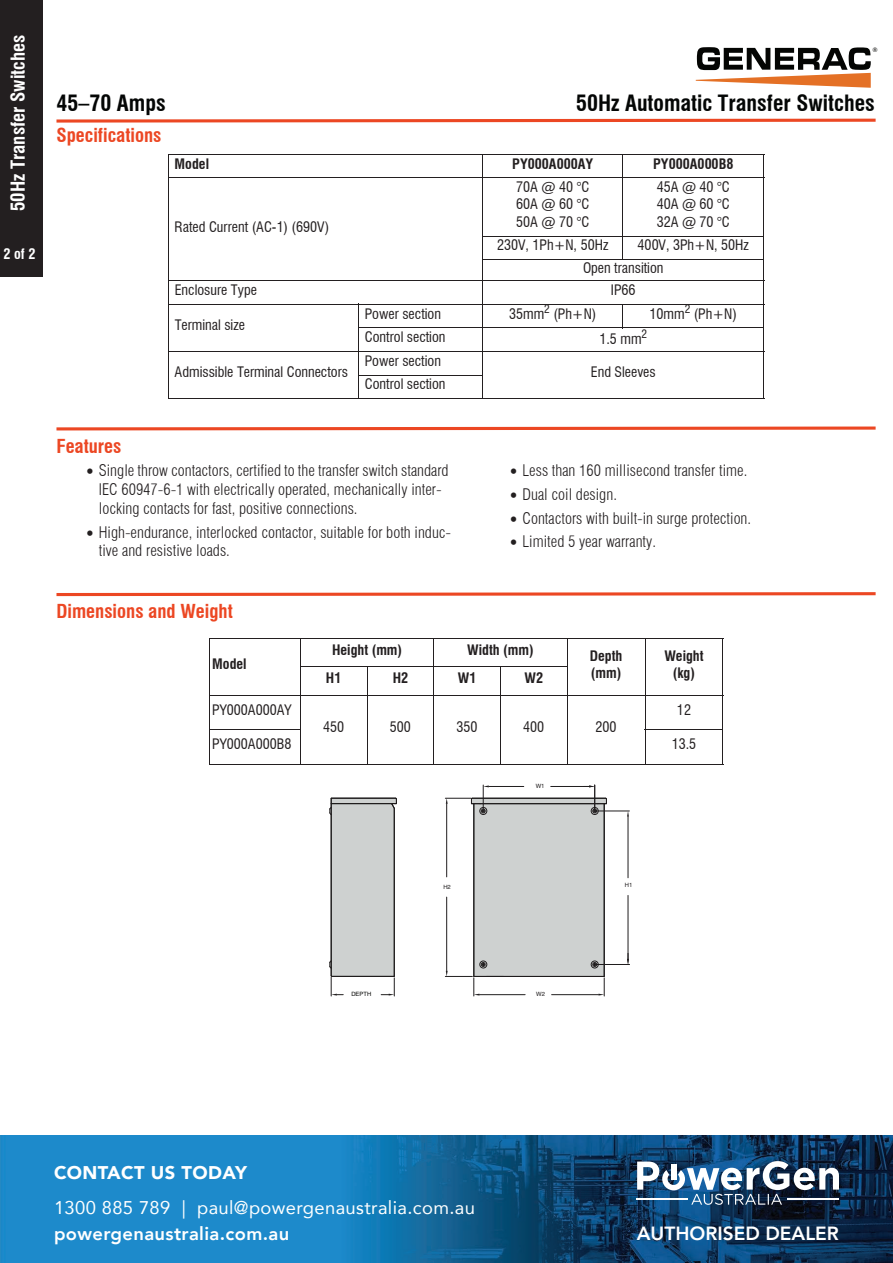
<style>
.page{position:relative;width:893px;height:1263px;background:#fff}
.page>*{position:absolute;margin:0;border:0;box-sizing:border-box;transform-origin:0 0}
.t1{font:700 21.9px "Swis 721 Cn BT";color:#040605}
.t2{font:800 19.05px "Avenir";color:#fff}
.t3{font:700 18.9px "Swis 721 Cn BT";color:#ec4723}
.t4{font:700 18.9px "Swis 721 Cn BT";color:#fff}
.t5{font:18.3px "Avenir";letter-spacing:.02em;color:#fff}
.t6{font:800 18.3px "Avenir";letter-spacing:.02em;color:#fff}
.t7{font:900 18.3px "Avenir";letter-spacing:.02em;color:#fff}
.t8{font:15.6px/18.9px "Swis 721 Lt Cn BT";color:#231f20}
.t9{font:14.1px/17.2px "Swis 721 Cn BT";color:#231f20;text-align:justify}
.t10{font:700 14.1px/17.2px "Swis 721 Cn BT";color:#231f20}
.t11{font:700 14.1px "Swis 721 Cn BT";color:#fff}
.t12{font:6.3px "Swiss 721 BT";color:#040503}
.t13{font:5.85px "Helvetica";color:#201d1e}
.t14{font:5.85px "Helvetica";color:#040503}
.s1{font-family:"Courier New";font-weight:700;font-size:17.25px}
</style>
<div class="page">
<img style="left:0;top:1135px;width:893px;height:128px">
<svg style="left:637px;top:1161px;width:202px;height:44px"></svg>
<div style="left:671px;top:1164px;width:5px;height:16px;background:#fff"></div>
<div style="left:0;top:0;width:43px;height:276px;background:#231f20"></div>
<hr style="left:43px;top:0;width:1px;height:277px;background:#231f20">
<hr style="left:0;top:276px;width:43px;height:1px;background:#231f20">
<hr style="left:168px;top:155px;width:1px;height:243px;background:#231f20">
<hr style="left:358px;top:304px;width:1px;height:95px;background:#231f20">
<hr style="left:482px;top:154px;width:1px;height:245px;background:#231f20">
<hr style="left:622px;top:154px;width:1px;height:106px;background:#231f20">
<svg style="left:622px;top:305px;width:1px;height:23px"></svg>
<hr style="left:763px;top:155px;width:1px;height:243px;background:#231f20">
<hr style="left:168px;top:154px;width:596px;height:1px;background:#231f20">
<hr style="left:168px;top:178px;width:596px;height:1px;background:#231f20">
<hr style="left:482px;top:236px;width:282px;height:1px;background:#231f20">
<hr style="left:482px;top:259px;width:282px;height:1px;background:#231f20">
<hr style="left:168px;top:280px;width:596px;height:1px;background:#231f20">
<hr style="left:168px;top:304px;width:596px;height:1px;background:#231f20">
<hr style="left:358px;top:328px;width:406px;height:1px;background:#231f20">
<hr style="left:168px;top:351px;width:596px;height:1px;background:#231f20">
<hr style="left:358px;top:375px;width:125px;height:1px;background:#231f20">
<hr style="left:168px;top:398px;width:596px;height:1px;background:#231f20">
<hr style="left:209px;top:639px;width:1px;height:125px;background:#231f20">
<hr style="left:300px;top:638px;width:1px;height:126px;background:#231f20">
<hr style="left:367px;top:666px;width:1px;height:98px;background:#231f20">
<hr style="left:433px;top:638px;width:1px;height:126px;background:#231f20">
<hr style="left:500px;top:666px;width:1px;height:98px;background:#231f20">
<hr style="left:567px;top:638px;width:1px;height:126px;background:#231f20">
<hr style="left:645px;top:638px;width:1px;height:126px;background:#231f20">
<hr style="left:722px;top:639px;width:1px;height:125px;background:#231f20">
<hr style="left:209px;top:638px;width:514px;height:1px;background:#231f20">
<hr style="left:300px;top:666px;width:267px;height:1px;background:#231f20">
<hr style="left:209px;top:695px;width:514px;height:1px;background:#231f20">
<hr style="left:209px;top:729px;width:92px;height:1px;background:#231f20">
<hr style="left:645px;top:729px;width:78px;height:1px;background:#231f20">
<hr style="left:209px;top:764px;width:514px;height:1px;background:#231f20">
<svg style="left:696px;top:47px;width:175px;height:41px"></svg>
<svg style="left:56px;top:119px;width:820px;height:4px;background:#f07358"></svg>
<svg style="left:56px;top:426px;width:820px;height:4px;background:#f0765b"></svg>
<svg style="left:56px;top:592px;width:820px;height:4px;background:#f07054"></svg>
<div style="left:474px;top:804px;width:130px;height:172px;background:#ced1d0"></div>
<hr style="left:446px;top:804px;width:1px;height:73px;background:#201d1e">
<hr style="left:446px;top:897px;width:1px;height:74px;background:#201d1e">
<svg style="left:329px;top:798px;width:68px;height:198px;background:#cacccb"></svg>
<hr style="left:596px;top:811px;width:33px;height:1px;background:#201d1e">
<hr style="left:596px;top:964px;width:33px;height:1px;background:#201d1e">
<hr style="left:628px;top:816px;width:1px;height:62px;background:#201d1e">
<hr style="left:628px;top:895px;width:1px;height:64px;background:#201d1e">
<svg style="left:627px;top:953px;width:2px;height:11px"></svg>
<hr style="left:474px;top:804px;width:1px;height:172px;background:#201d1e">
<hr style="left:604px;top:804px;width:1px;height:172px;background:#201d1e">
<hr style="left:474px;top:976px;width:130px;height:1px;background:#201d1e">
<div style="left:480px;top:961px;width:7px;height:7px;border:1px solid #201d1e;border-radius:50%"></div>
<div style="left:591px;top:961px;width:7px;height:7px;border:1px solid #201d1e;border-radius:50%"></div>
<svg style="left:592px;top:962px;width:5px;height:5px"></svg>
<div style="left:480px;top:807px;width:7px;height:8px;border:1px solid #201d1e;border-radius:50%"></div>
<div style="left:591px;top:807px;width:7px;height:8px;border:1px solid #201d1e;border-radius:50%"></div>
<hr style="left:479px;top:994px;width:46px;height:1px;background:#201d1e">
<hr style="left:552px;top:994px;width:46px;height:1px;background:#201d1e">
<svg style="left:445px;top:962px;width:58px;height:34px"></svg>
<svg style="left:598px;top:978px;width:7px;height:18px"></svg>
<svg style="left:445px;top:785px;width:162px;height:28px"></svg>
<p class="t4" style="left:6px;top:211px;width:178px;rotate:-90deg">50Hz Transfer Switches</p>
<p class="t11" style="left:4px;top:246px;width:33px">2 of 2</p>
<p class="t12" style="left:872px;top:46px;width:7px">®</p>
<h1 class="t1" style="left:56px;top:90px;width:111px">45–70 Amps</h1>
<h1 class="t1" style="left:576px;top:90px;width:300px">50Hz Automatic Transfer Switches</h1>
<p class="t3" style="left:56px;top:124px;width:107px">Specifications</p>
<p class="t10" style="left:175px;top:155px;width:36px">Model</p>
<p class="t10" style="left:512px;top:155px;width:83px">PY000A000AY</p>
<p class="t10" style="left:653px;top:155px;width:82px">PY000A000B8</p>
<p class="t9" style="left:175px;top:218px;width:156px">Rated Current (AC-1) (690V)</p>
<p class="t9" style="left:516px;top:178px;width:75px">70A @ 40 °C 60A @ 60 °C 50A @ 70 °C</p>
<p class="t9" style="left:657px;top:178px;width:75px">45A @ 40 °C 40A @ 60 °C 32A @ 70 °C</p>
<p class="t9" style="left:497px;top:236px;width:113px">230V, 1Ph+N, 50Hz</p>
<p class="t9" style="left:583px;top:234px;width:167px;line-height:22.4px;text-indent:55px">400V, 3Ph+N, 50Hz<br>Open transition</p>
<p class="t9" style="left:175px;top:281px;width:84px">Enclosure Type</p>
<p class="t9" style="left:611px;top:281px;width:26px">IP66</p>
<p class="t9" style="left:175px;top:317px;width:72px">Terminal size</p>
<p class="t9" style="left:365px;top:305px;width:78px">Power section</p>
<p class="t9" style="left:509px;top:305px;width:89px">35mm<sup>2</sup> (Ph+N)</p>
<p class="t9" style="left:650px;top:305px;width:89px">10mm<sup>2</sup> (Ph+N)</p>
<p class="t9" style="left:365px;top:328px;width:82px">Control section</p>
<p class="t9" style="left:599px;top:330px;width:49px">1.5 mm<sup>2</sup></p>
<p class="t9" style="left:175px;top:364px;width:175px">Admissible Terminal Connectors</p>
<p class="t9" style="left:365px;top:352px;width:78px">Power section</p>
<p class="t9" style="left:365px;top:375px;width:82px">Control section</p>
<p class="t3" style="left:56px;top:435px;width:67px">Features</p>
<p class="t8" style="left:99px;top:461px;width:351px;text-indent:-14px"><span class="s1">•</span> Single throw contactors, certified to the transfer switch standard<br>IEC 60947-6-1 with electrically operated, mechanically inter&shy;locking contacts for fast, positive connections.</p>
<p class="t8" style="left:99px;top:522px;width:354px;text-indent:-14px"><span class="s1">•</span> High-endurance, interlocked contactor, suitable for both induc&shy;tive and resistive loads.</p>
<p class="t3" style="left:56px;top:600px;width:178px">Dimensions and Weight</p>
<p class="t9" style="left:591px;top:364px;width:66px">End Sleeves</p>
<p class="t8" style="left:508px;top:461px;width:240px"><span class="s1">•</span> Less than 160 millisecond transfer time.</p>
<p class="t8" style="left:508px;top:485px;width:110px"><span class="s1">•</span> Dual coil design.</p>
<p class="t8" style="left:508px;top:508px;width:244px"><span class="s1">•</span> Contactors with built-in surge protection.</p>
<p class="t8" style="left:508px;top:532px;width:149px"><span class="s1">•</span> Limited 5 year warranty.</p>
<p class="t10" style="left:212px;top:655px;width:36px">Model</p>
<p class="t9" style="left:212px;top:701px;width:81px">PY000A000AY</p>
<p class="t10" style="left:332px;top:641px;width:72px">Height (mm)</p>
<p class="t10" style="left:467px;top:641px;width:68px">Width (mm)</p>
<p class="t10" style="left:590px;top:647px;width:34px">Depth (mm)</p>
<p class="t10" style="left:664px;top:647px;width:41px;text-align:center">Weight (kg)</p>
<p class="t10" style="left:326px;top:670px;width:17px">H1</p>
<p class="t10" style="left:393px;top:670px;width:17px">H2</p>
<p class="t10" style="left:458px;top:670px;width:20px">W1</p>
<p class="t10" style="left:524px;top:670px;width:20px">W2</p>
<p class="t9" style="left:323px;top:718px;width:23px">450</p>
<p class="t9" style="left:390px;top:718px;width:23px">500</p>
<p class="t9" style="left:457px;top:718px;width:23px">350</p>
<p class="t9" style="left:523px;top:718px;width:23px">400</p>
<p class="t9" style="left:596px;top:718px;width:23px">200</p>
<p class="t9" style="left:677px;top:701px;width:16px">12</p>
<p class="t9" style="left:212px;top:735px;width:81px">PY000A000B8</p>
<p class="t9" style="left:672px;top:735px;width:26px">13.5</p>
<p class="t13" style="left:536px;top:782px;width:10px">W1</p>
<p class="t13" style="left:443px;top:884px;width:9px">H2</p>
<p class="t13" style="left:625px;top:882px;width:9px">H1</p>
<p class="t14" style="left:351px;top:990px;width:21px">DEPTH</p>
<p class="t13" style="left:536px;top:991px;width:10px">W2</p>
<p class="t7" style="left:54px;top:1157px;width:194px">CONTACT US TODAY</p>
<p class="t5" style="left:54px;top:1193px;width:422px">1300 885 789 | paul@powergenaustralia.com.au</p>
<p class="t6" style="left:54px;top:1220px;width:237px">powergenaustralia.com.au</p>
<p class="t2" style="left:637px;top:1219px;width:204px">AUTHORISED DEALER</p>
</div>
